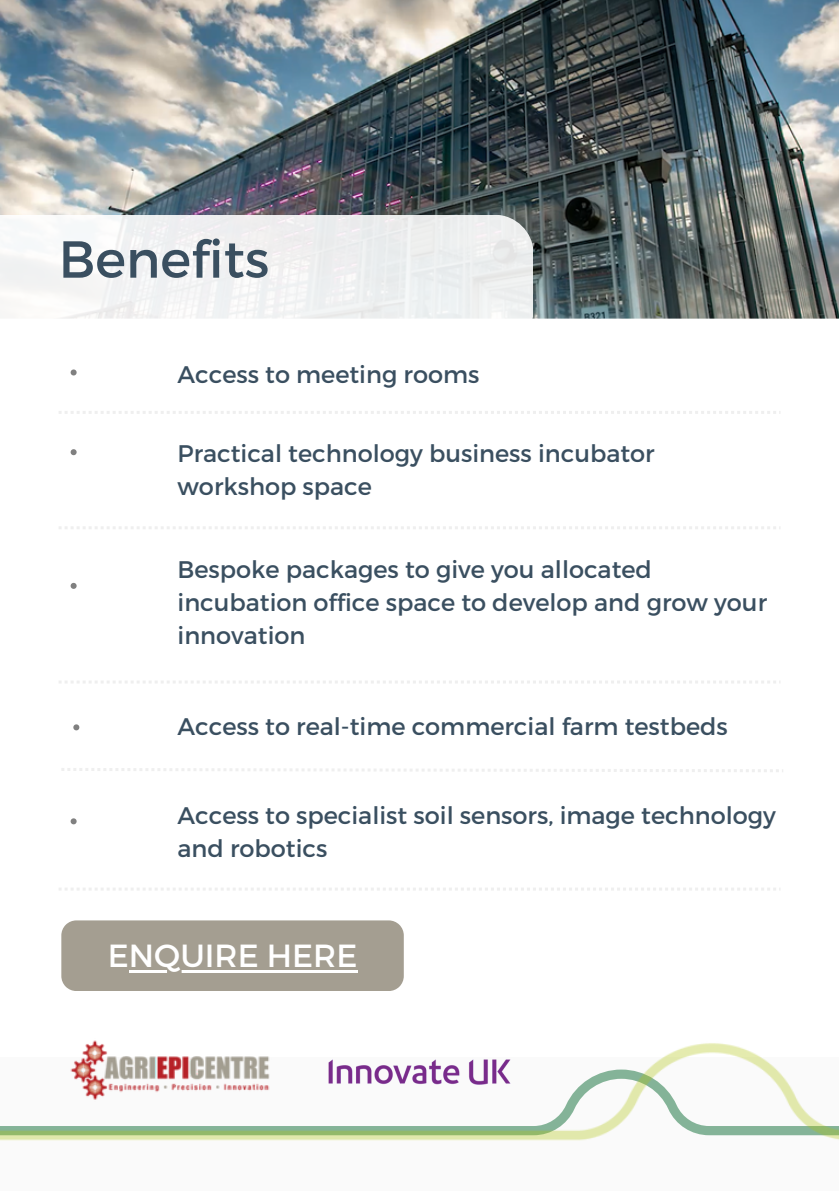
<style>
.page{position:relative;width:839px;height:1191px;background:#fff}
.page>*{position:absolute;margin:0;border:0;box-sizing:border-box;transform-origin:0 0}
.t1{font:52px "Montserrat";color:#3a4f60}
.t2{font:32px "Montserrat";color:#fff}
.t3{font:24px/33px "Montserrat";color:#3a4f60}
</style>
<div class="page">
<div style="left:0;top:1057px;width:838px;height:134px;background:#fafafa"></div>
<svg style="left:59px;top:888px;width:721px;height:2px"></svg>
<svg style="left:59px;top:411px;width:721px;height:3px"></svg>
<svg style="left:59px;top:526px;width:721px;height:3px"></svg>
<svg style="left:59px;top:681px;width:721px;height:2px"></svg>
<svg style="left:61px;top:768px;width:722px;height:4px"></svg>
<div style="left:61px;top:920px;width:342px;height:71px;background:#a49e91"></div>
<img style="left:0;top:0;width:838px;height:319px">
<svg style="left:0;top:215px;width:532px;height:104px;fill:#f0f1f2"></svg>
<img style="left:0;top:1040px;width:838px;height:101px">
<img style="left:309px;top:1042px;width:220px;height:57px">
<hr style="left:129px;top:970px;width:228px;height:3px;background:#fff">
<svg style="left:71px;top:369px;width:6px;height:6px"></svg>
<svg style="left:71px;top:449px;width:6px;height:6px"></svg>
<svg style="left:71px;top:583px;width:6px;height:6px"></svg>
<svg style="left:73px;top:724px;width:6px;height:6px"></svg>
<svg style="left:71px;top:818px;width:6px;height:6px"></svg>
<h1 class="t1" style="left:59px;top:225px;width:212px">Benefits</h1>
<p class="t3" style="left:177px;top:356px;width:303px">Access to meeting rooms</p>
<p class="t3" style="left:177px;top:436px;width:478px">Practical technology business incubator workshop space</p>
<p class="t3" style="left:177px;top:552px;width:591px">Bespoke packages to give you allocated incubation office space to develop and grow your innovation</p>
<p class="t3" style="left:177px;top:709px;width:551px">Access to real-time commercial farm testbeds</p>
<p class="t3" style="left:177px;top:798px;width:600px">Access to specialist soil sensors, image technology and robotics</p>
<h2 class="t2" style="left:108px;top:935px;width:251px">ENQUIRE HERE</h2>
</div>
